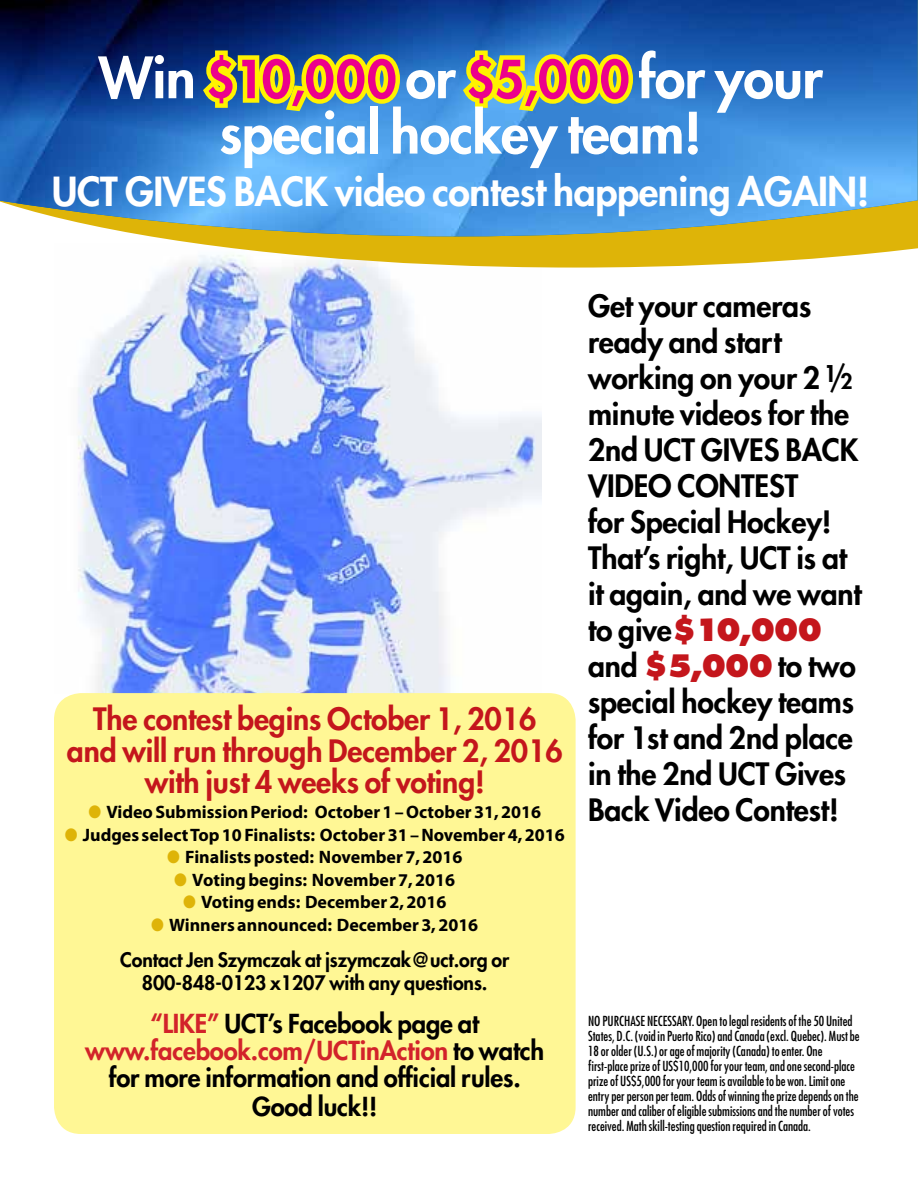
<style>
.page{position:relative;width:918px;height:1188px;background:#fff}
.page>*{position:absolute;margin:0;border:0;box-sizing:border-box;transform-origin:0 0}
.t1{font:800 55.5px "Futura";letter-spacing:-.01em;color:#fff}
.t2{font:800 51px "Futura";letter-spacing:.03em;color:#ec008c}
.t3{font:800 39px "Futura";letter-spacing:-.01em;color:#fff}
.t4{font:800 30px/36px "Futura";letter-spacing:-.005em;color:#000}
.t5{font:800 30px/31.5px "Futura";letter-spacing:-.005em;color:#c4161c;text-align:center}
.t6{font:800 25.5px/27.8px "Futura";letter-spacing:-.005em;color:#000;text-align:center}
.t7{font:800 19.5px/22.5px "Futura";letter-spacing:-.005em;color:#000;text-align:center}
.t8{font:700 18px "Myriad Pro";color:#000}
.t9{font:condensed 13.5px/15px "Futura";color:#000}
.s1{font-size:55.5px;color:#fff}
.s2{color:#deb408}
.s3{color:#d2232a}
.s4{font-weight:400}
.s5{font-size:21px}
.s6{color:#c4161c}
</style>
<div class="page">
<img style="left:77px;top:268px;width:465px;height:425px">
<svg style="left:148px;top:236px;width:770px;height:32px;fill:#deb408"></svg>
<img style="left:0;top:0;width:918px;height:236px">
<div style="left:54px;top:693px;width:522px;height:441px;background:#fff795;border-radius:27px"></div>
<svg style="left:197px;top:46px;width:208px;height:70px;background:#99af51"></svg>
<svg style="left:457px;top:46px;width:181px;height:70px;background:#a4c05f"></svg>
<h2 class="t2" style="left:99px;top:45px;width:726px"><span class="s1">Win</span> $10,000 <span class="s1">or</span> $5,000 <span class="s1">for your</span></h2>
<h1 class="t1" style="left:220px;top:96px;width:484px">special hockey team!</h1>
<h3 class="t3" style="left:52px;top:165px;width:95px">UCT gives</h3>
<h3 class="t3" style="left:234px;top:165px;width:25px">back</h3>
<h3 class="t3" style="left:335px;top:165px;width:536px">video contest happening AGAIN!</h3>
<h3 class="t5" style="left:67px;top:703px;width:497px">The contest begins October 1, 2016 and will run through December 2, 2016 with just 4 weeks of voting!</h3>
<h3 class="t8" style="left:89px;top:800px;width:454px"><span class="s2">●</span> Video Submission Period: October 1 – October 31, 2016</h3>
<h3 class="t8" style="left:65px;top:823px;width:501px"><span class="s2">●</span> Judges select Top 10 Finalists: October 31 – November 4, 2016</h3>
<h3 class="t8" style="left:167px;top:845px;width:297px"><span class="s2">●</span> Finalists posted: November 7, 2016</h3>
<h3 class="t8" style="left:174px;top:868px;width:282px"><span class="s2">●</span> Voting begins: November 7, 2016</h3>
<h3 class="t8" style="left:183px;top:890px;width:265px"><span class="s2">●</span> Voting ends: December 2, 2016</h3>
<h3 class="t8" style="left:151px;top:913px;width:329px"><span class="s2">●</span> Winners announced: December 3, 2016</h3>
<h3 class="t7" style="left:120px;top:948px;width:391px">Contact Jen Szymczak at jszymczak@uct.org or<br>800-848-0123 x1207 with any questions.</h3>
<h3 class="t6" style="left:85px;top:1009px;width:460px"><span class="s3">“LIKE”</span> UCT’s Facebook page at <span class="s3">www.facebook.com/UCTinAction</span> to watch for more information and official rules.<br>Good luck!!</h3>
<p class="t4" style="left:588px;top:288px;width:275px">Get your cameras ready and start working on your 2 <sup>1</sup><span class="s4">/</span><span class="s5">2 </span>minute videos for the<br>2nd UCT GIVES BACK<br>VIDEO CONTEST<br>for Special Hockey!<br>That’s right, UCT is at it again, and we want to give<span class="s6">$10,000 </span>and <span class="s6">$5,000</span> to two special hockey teams for 1st and 2nd place in the 2nd UCT Gives<br>Back Video Contest!</p>
<p class="t9" style="left:588px;top:1013px;width:273px">NO PURCHASE NECESSARY. Open to legal residents of the 50 United States, D.C. (void in Puerto Rico) and Canada (excl. Quebec). Must be 18 or older (U.S.) or age of majority (Canada) to enter. One first-place prize of US$10,000 for your team, and one second-place prize of US$5,000 for your team is available to be won. Limit one entry per person per team. Odds of winning the prize depends on the number and caliber of eligible submissions and the number of votes received. Math skill-testing question required in Canada.</p>
</div>
